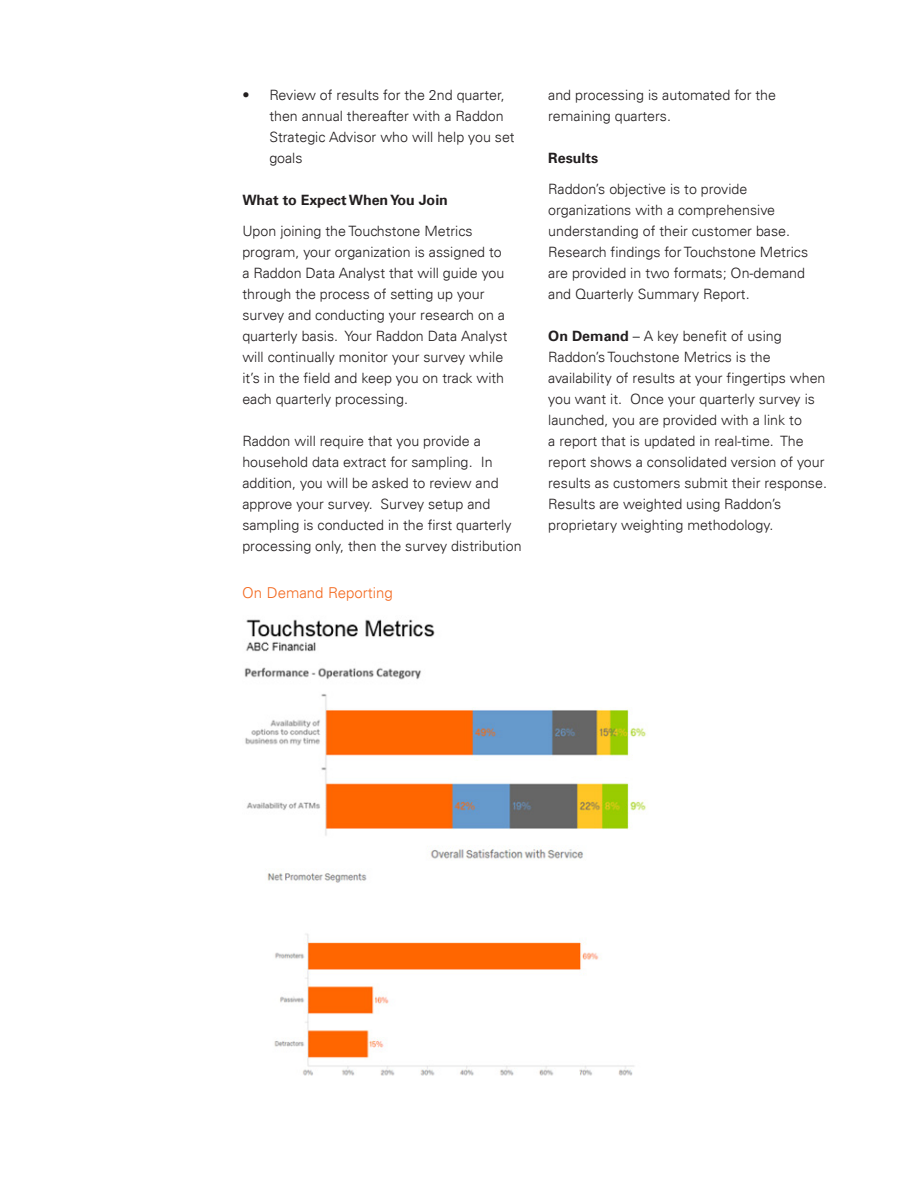
<style>
.page{position:relative;width:918px;height:1188px;background:#fff}
.page>*{position:absolute;margin:0;border:0;box-sizing:border-box;transform-origin:0 0}
.US_FC_orange_introdu{font:300 15px "Univers LT";color:#f36a21}
.US_BD_black_body_cop{font:300 14.25px/21px "Univers LT";color:#231f20}
.US_SH_black_subheads{font:300 14.25px/21px "Univers LT";color:#231f20}
.US_SH_black_subheads-2{font:700 14.25px "Univers LT";color:#231f20}
.s1{font-weight:700}
</style>
<div class="page">
<img style="left:244px;top:619px;width:402px;height:457px">
<p class="US_SH_black_subheads" style="left:269px;top:84px;width:247px;text-indent:-27px">• Review of results for the 2nd quarter, then annual thereafter with a Raddon<br>Strategic Advisor who will help you set goals</p>
<p class="US_SH_black_subheads-2" style="left:242px;top:191px;width:207px">What to Expect When You Join</p>
<p class="US_BD_black_body_cop" style="left:242px;top:221px;width:267px">Upon joining the Touchstone Metrics program, your organization is assigned to a Raddon Data Analyst that will guide you through the process of setting up your survey and conducting your research on a quarterly basis. Your Raddon Data Analyst will continually monitor your survey while it’s in the field and keep you on track with each quarterly processing.</p>
<p class="US_BD_black_body_cop" style="left:242px;top:431px;width:281px">Raddon will require that you provide a household data extract for sampling. In addition, you will be asked to review and approve your survey. Survey setup and sampling is conducted in the first quarterly processing only, then the survey distribution</p>
<p class="US_FC_orange_introdu" style="left:242px;top:583px;width:152px">On Demand Reporting</p>
<p class="US_BD_black_body_cop" style="left:548px;top:84px;width:229px">and processing is automated for the remaining quarters.</p>
<p class="US_SH_black_subheads-2" style="left:548px;top:149px;width:51px">Results</p>
<p class="US_BD_black_body_cop" style="left:548px;top:179px;width:261px">Raddon’s objective is to provide organizations with a comprehensive understanding of their customer base.<br>Research findings for Touchstone Metrics are provided in two formats; On-demand and Quarterly Summary Report.</p>
<p class="US_SH_black_subheads" style="left:548px;top:326px;width:280px"><span class="s1">On Demand</span> – A key benefit of using Raddon’s Touchstone Metrics is the availability of results at your fingertips when you want it. Once your quarterly survey is launched, you are provided with a link to<br>a report that is updated in real-time. The report shows a consolidated version of your results as customers submit their response.<br>Results are weighted using Raddon’s proprietary weighting methodology.</p>
</div>
